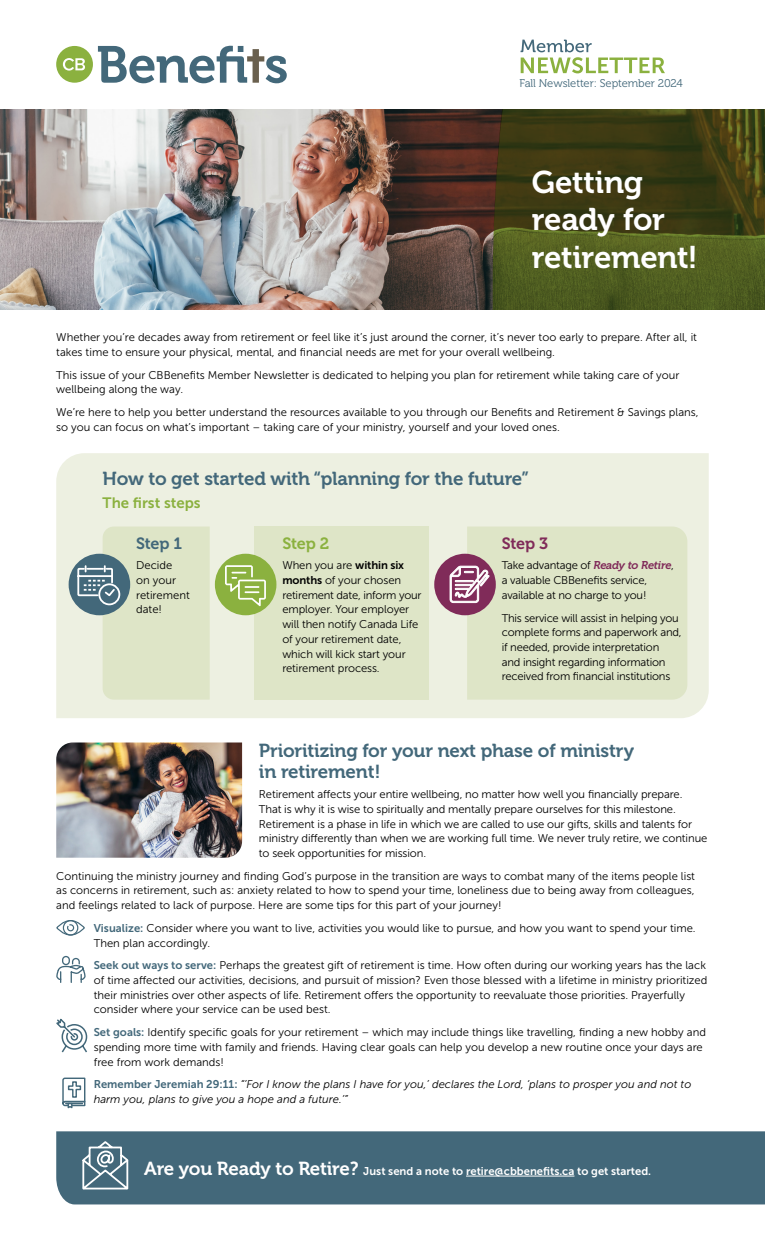
<style>
.page{position:relative;width:765px;height:1260px;background:#fff}
.page>*{position:absolute;margin:0;border:0;box-sizing:border-box;transform-origin:0 0}
.t1{font:31.25px/37.5px "Museo 700";letter-spacing:-.01em;color:#fff}
.t2{font:18.75px/21.2px "Museo 700";letter-spacing:-.01em;color:#43687a}
.t3{font:16.25px "Museo 700";color:#43687a}
.t4{font:16.25px "Museo 700";color:#8bb13f}
.t5{font:16.25px "Museo 700";color:#802b59}
.t6{font:15px "Museo Sans 700";color:#8bb13f}
.t7{font:11.25px/14.8px "Museo Sans 300";color:#000}
.t8{font:11.25px/14.8px "Museo Sans 300";letter-spacing:-.02em;color:#000}
.t9{font:italic 11.25px/14.8px "Museo Sans 300";color:#000}
.t10{font:11.25px "Museo Sans 700";color:#fff}
.t11{font:11.25px "Museo 300";letter-spacing:-.005em;color:#43687a}
.s1{font-family:"Museo Sans 700"}
.s2{font-family:"Museo 700";font-style:italic;color:#802b59}
.s3{font-family:"Museo Sans 700";color:#43687a}
.s4{font-family:"Museo Sans 700";font-style:normal;color:#43687a}
.s5{font-family:"Museo 700";font-size:18.75px}
</style>
<div class="page">
<img style="left:0;top:109px;width:493px;height:201px">
<svg style="left:493px;top:109px;width:272px;height:201px;background:#444818"></svg>
<svg style="left:56px;top:46px;width:231px;height:37px"></svg>
<div style="left:56px;top:453px;width:653px;height:265px;background:#edf0e1"></div>
<div style="left:56px;top:1131px;width:709px;height:73px;background:#43687a"></div>
<svg style="left:521px;top:40px;width:144px;height:33px"></svg>
<hr style="left:466px;top:1176px;width:108px;height:1px;background:#fff">
<svg style="left:56px;top:920px;width:29px;height:16px"></svg>
<svg style="left:56px;top:955px;width:30px;height:28px"></svg>
<svg style="left:56px;top:1018px;width:32px;height:35px"></svg>
<svg style="left:62px;top:1077px;width:24px;height:32px"></svg>
<svg style="left:80px;top:1140px;width:50px;height:51px"></svg>
<div style="left:255px;top:527px;width:174px;height:173px;background:#dee5c7"></div>
<div style="left:69px;top:554px;width:61px;height:61px;background:#43687a;border-radius:50%"></div>
<div style="left:215px;top:554px;width:61px;height:61px;background:#8bb13f;border-radius:50%"></div>
<div style="left:434px;top:554px;width:62px;height:61px;background:#802b59;border-radius:50%"></div>
<svg style="left:76px;top:527px;width:134px;height:173px;background:#d1dac4"></svg>
<svg style="left:225px;top:565px;width:41px;height:41px"></svg>
<svg style="left:450px;top:527px;width:237px;height:173px;background:#dbddc4"></svg>
<img style="left:56px;top:742px;width:186px;height:116px">
<p class="t11" style="left:519px;top:78px;width:165px">Fall Newsletter: September 2024</p>
<h1 class="t1" style="left:532px;top:164px;width:168px">Getting ready for retirement!</h1>
<p class="t7" style="left:56px;top:330px;width:642px">Whether you’re decades away from retirement or feel like it’s just around the corner, it’s never too early to prepare. After all, it takes time to ensure your physical, mental, and financial needs are met for your overall wellbeing.</p>
<p class="t7" style="left:56px;top:367px;width:625px">This issue of your CBBenefits Member Newsletter is dedicated to helping you plan for retirement while taking care of your wellbeing along the way.</p>
<p class="t7" style="left:56px;top:405px;width:644px">We’re here to help you better understand the resources available to you through our Benefits and Retirement &amp; Savings plans, so you can focus on what’s important – taking care of your ministry, yourself and your loved ones.</p>
<h2 class="t2" style="left:103px;top:468px;width:428px">How to get started with “planning for the future”</h2>
<h3 class="t6" style="left:103px;top:494px;width:100px">The first steps</h3>
<h3 class="t3" style="left:136px;top:534px;width:48px">Step 1</h3>
<p class="t7" style="left:136px;top:558px;width:55px">Decide<br>on your retirement date!</p>
<h3 class="t4" style="left:282px;top:534px;width:48px">Step 2</h3>
<p class="t7" style="left:282px;top:558px;width:141px">When you are <span class="s1">within six months</span> of your chosen retirement date, inform your employer. Your employer will then notify Canada Life of your retirement date, which will kick start your retirement process.</p>
<h3 class="t5" style="left:502px;top:534px;width:48px">Step 3</h3>
<p class="t8" style="left:502px;top:558px;width:174px">Take advantage of <span class="s2">Ready to Retire</span>, a valuable CBBenefits service, available at no charge to you!</p>
<p class="t8" style="left:502px;top:610px;width:181px">This service will assist in helping you complete forms and paperwork and, if needed, provide interpretation<br>and insight regarding information received from financial institutions</p>
<h2 class="t2" style="left:259px;top:740px;width:377px">Prioritizing for your next phase of ministry in retirement!</h2>
<p class="t7" style="left:259px;top:787px;width:450px">Retirement affects your entire wellbeing, no matter how well you financially prepare.<br>That is why it is wise to spiritually and mentally prepare ourselves for this milestone.<br>Retirement is a phase in life in which we are called to use our gifts, skills and talents for ministry differently than when we are working full time. We never truly retire, we continue to seek opportunities for mission.</p>
<p class="t7" style="left:56px;top:869px;width:640px;text-align:justify">Continuing the ministry journey and finding God’s purpose in the transition are ways to combat many of the items people list as concerns in retirement, such as: anxiety related to how to spend your time, loneliness due to being away from colleagues, and feelings related to lack of purpose. Here are some tips for this part of your journey!</p>
<p class="t7" style="left:94px;top:921px;width:603px"><span class="s3">Visualize:</span> Consider where you want to live, activities you would like to pursue, and how you want to spend your time.<br>Then plan accordingly.</p>
<p class="t7" style="left:94px;top:958px;width:615px"><span class="s3">Seek out ways to serve:</span> Perhaps the greatest gift of retirement is time. How often during our working years has the lack of time affected our activities, decisions, and pursuit of mission? Even those blessed with a lifetime in ministry prioritized their ministries over other aspects of life. Retirement offers the opportunity to reevaluate those priorities. Prayerfully consider where your service can be used best.</p>
<p class="t7" style="left:94px;top:1025px;width:614px"><span class="s3">Set goals:</span> Identify specific goals for your retirement – which may include things like travelling, finding a new hobby and spending more time with family and friends. Having clear goals can help you develop a new routine once your days are free from work demands!</p>
<p class="t9" style="left:94px;top:1077px;width:599px"><span class="s4">Remember Jeremiah 29:11:</span> “’For I know the plans I have for you,’ declares the Lord, ‘plans to prosper you and not to harm you, plans to give you a hope and a future.’”</p>
<p class="t10" style="left:144px;top:1165px;width:508px"><span class="s5">Are you Ready to Retire?</span> Just send a note to retire@cbbenefits.ca to get started.</p>
</div>
